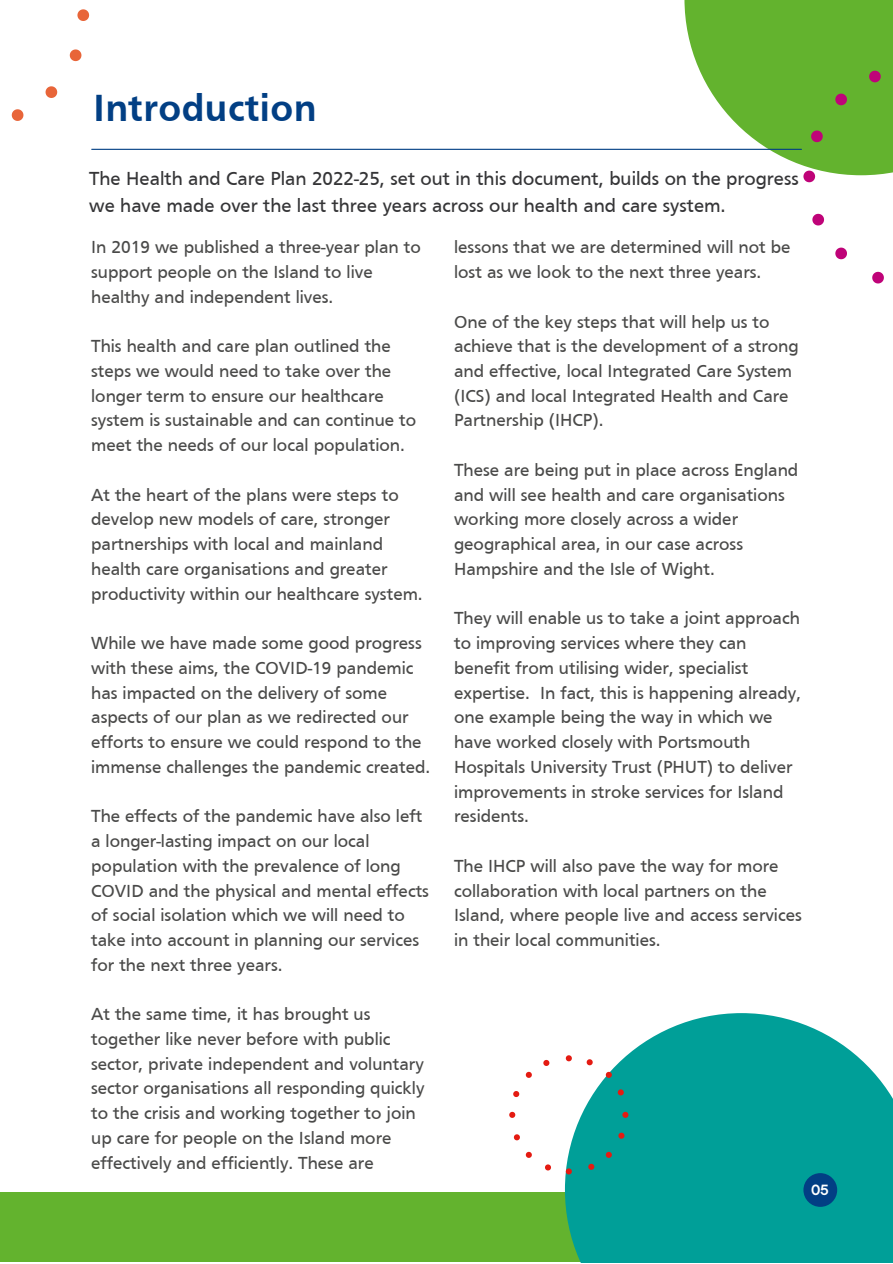
<style>
.page{position:relative;width:893px;height:1264px;background:#fff}
.page>*{position:absolute;margin:0;border:0;box-sizing:border-box;transform-origin:0 0}
.t1{font:700 39px "Frutiger";letter-spacing:.01em;color:#023f84}
.t2{font:19.5px/27px "Frutiger";color:#353537}
.t3{font:18px/24.8px "Frutiger";color:#4a4a49}
.t4{font:700 15px "HK Grotesk";color:#fff}
</style>
<div class="page">
<svg style="left:684px;top:0;width:208px;height:284px"></svg>
<svg style="left:11px;top:9px;width:78px;height:112px"></svg>
<hr style="left:92px;top:149px;width:709px;height:1px;background:#023f84">
<div style="left:0;top:1192px;width:892px;height:70px;background:#63b32e"></div>
<svg style="left:565px;top:1013px;width:327px;height:249px;background:#1ba9a2"></svg>
<div style="left:803px;top:1173px;width:34px;height:33px;background:#023f84;border-radius:50%"></div>
<svg style="left:509px;top:1055px;width:119px;height:119px"></svg>
<h1 class="t1" style="left:93px;top:93px;width:225px">Introduction</h1>
<p class="t2" style="left:89px;top:167px;width:711px">The Health and Care Plan 2022-25, set out in this document, builds on the progress we have made over the last three years across our health and care system.</p>
<p class="t3" style="left:91px;top:236px;width:331px">In 2019 we published a three-year plan to support people on the Island to live healthy and independent lives.</p>
<p class="t3" style="left:91px;top:335px;width:326px">This health and care plan outlined the steps we would need to take over the longer term to ensure our healthcare system is sustainable and can continue to meet the needs of our local population.</p>
<p class="t3" style="left:91px;top:484px;width:333px">At the heart of the plans were steps to develop new models of care, stronger partnerships with local and mainland health care organisations and greater productivity within our healthcare system.</p>
<p class="t3" style="left:91px;top:632px;width:340px">While we have made some good progress with these aims, the COVID-19 pandemic has impacted on the delivery of some aspects of our plan as we redirected our efforts to ensure we could respond to the immense challenges the pandemic created.</p>
<p class="t3" style="left:91px;top:805px;width:339px">The effects of the pandemic have also left a longer-lasting impact on our local population with the prevalence of long COVID and the physical and mental effects of social isolation which we will need to take into account in planning our services for the next three years.</p>
<p class="t3" style="left:91px;top:1003px;width:335px">At the same time, it has brought us together like never before with public sector, private independent and voluntary sector organisations all responding quickly to the crisis and working together to join up care for people on the Island more effectively and efficiently. These are</p>
<p class="t3" style="left:454px;top:236px;width:338px">lessons that we are determined will not be lost as we look to the next three years.</p>
<p class="t3" style="left:454px;top:310px;width:346px">One of the key steps that will help us to achieve that is the development of a strong and effective, local Integrated Care System (ICS) and local Integrated Health and Care Partnership (IHCP).</p>
<p class="t3" style="left:454px;top:459px;width:346px">These are being put in place across England and will see health and care organisations working more closely across a wider geographical area, in our case across Hampshire and the Isle of Wight.</p>
<p class="t3" style="left:454px;top:607px;width:348px">They will enable us to take a joint approach to improving services where they can benefit from utilising wider, specialist expertise. In fact, this is happening already, one example being the way in which we have worked closely with Portsmouth Hospitals University Trust (PHUT) to deliver improvements in stroke services for Island residents.</p>
<p class="t3" style="left:454px;top:854px;width:349px">The IHCP will also pave the way for more collaboration with local partners on the Island, where people live and access services in their local communities.</p>
<p class="t4" style="left:811px;top:1181px;width:19px">05</p>
</div>
